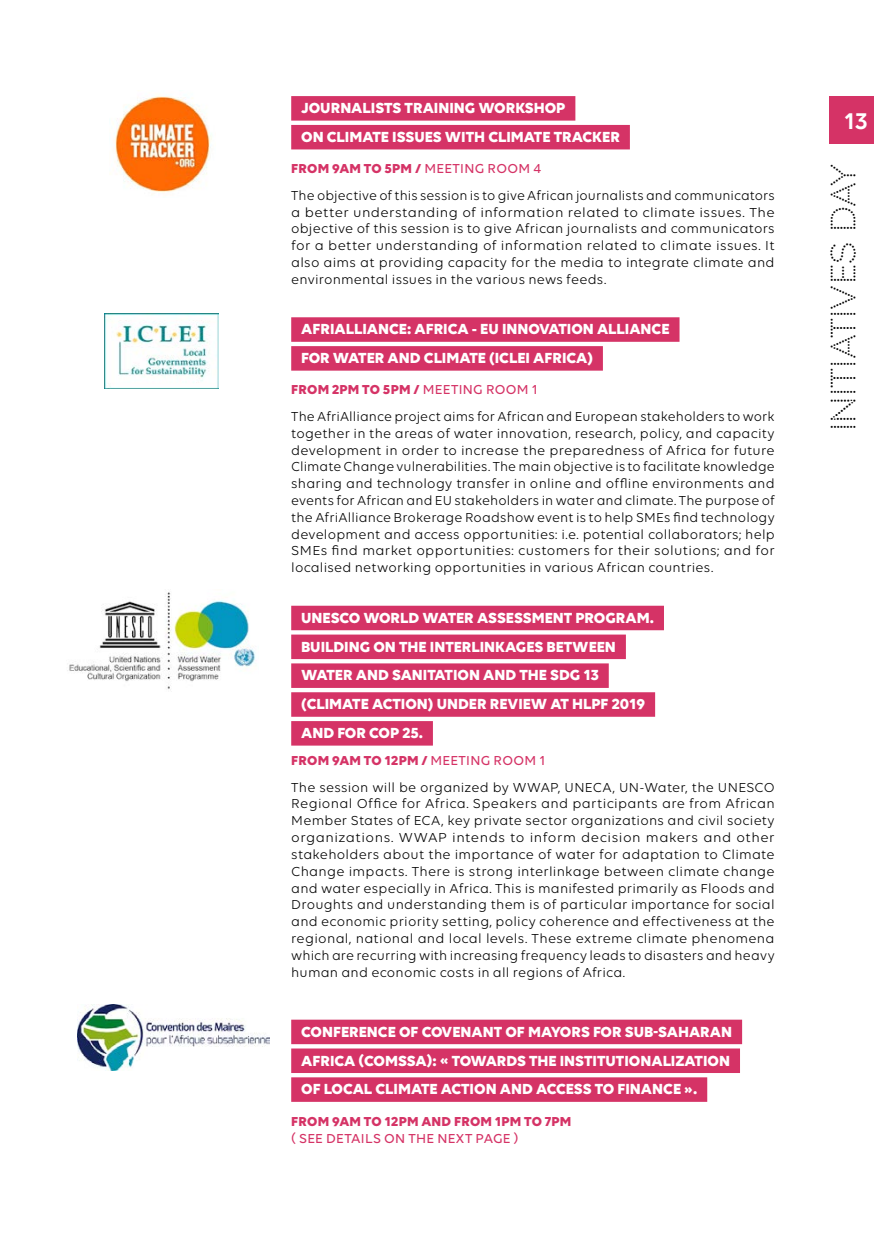
<style>
.page{position:relative;width:874px;height:1241px;background:#fff}
.page>*{position:absolute;margin:0;border:0;box-sizing:border-box;transform-origin:0 0}
.t1{font:35px "Punto";letter-spacing:.005em;color:#000}
.t2{font:600 24.5px "Volte";color:#fff}
.incise_rose_petit{font:700 15.75px "Volte";color:#fff}
.texte_evenement{font:14px/16.8px "Volte";letter-spacing:.015em;color:#000;text-align:justify}
.date_lieu_rouge{font:700 14px "Volte";letter-spacing:.01em;color:#d53366}
.date_lieu_rouge-2{font:500 14px "Volte";letter-spacing:.025em;color:#d53366}
.s1{font-weight:500}
</style>
<div class="page">
<div style="left:828px;top:96px;width:45px;height:48px;background:#d53366"></div>
<div style="left:291px;top:96px;width:284px;height:25px;background:#d53366"></div>
<div style="left:291px;top:125px;width:338px;height:24px;background:#d53366"></div>
<div style="left:291px;top:317px;width:388px;height:25px;background:#d53366"></div>
<div style="left:291px;top:346px;width:311px;height:24px;background:#d53366"></div>
<div style="left:291px;top:605px;width:372px;height:25px;background:#d53366"></div>
<div style="left:291px;top:634px;width:334px;height:25px;background:#d53366"></div>
<div style="left:291px;top:663px;width:317px;height:24px;background:#d53366"></div>
<div style="left:291px;top:692px;width:363px;height:24px;background:#d53366"></div>
<div style="left:291px;top:721px;width:141px;height:24px;background:#d53366"></div>
<div style="left:291px;top:1019px;width:450px;height:24px;background:#d53366"></div>
<div style="left:291px;top:1048px;width:448px;height:24px;background:#d53366"></div>
<div style="left:291px;top:1077px;width:415px;height:24px;background:#d53366"></div>
<img style="left:78px;top:1004px;width:191px;height:66px">
<img style="left:67px;top:592px;width:189px;height:97px">
<img style="left:114px;top:96px;width:98px;height:99px">
<img style="left:105px;top:313px;width:113px;height:76px">
<p class="incise_rose_petit" style="left:301px;top:98px;width:266px">JOURNALISTS TRAINING WORKSHOP</p>
<p class="incise_rose_petit" style="left:301px;top:127px;width:320px">ON CLIMATE ISSUES WITH CLIMATE TRACKER</p>
<p class="date_lieu_rouge" style="left:291px;top:160px;width:251px">FROM 9AM TO 5PM / <span class="s1">MEETING ROOM 4</span></p>
<p class="texte_evenement" style="left:291px;top:186px;width:485px">The objective of this session is to give African journalists and communicators a better understanding of information related to climate issues. The objective of this session is to give African journalists and communicators for a better understanding of information related to climate issues. It also aims at providing capacity for the media to integrate climate and environmental issues in the various news feeds.</p>
<p class="incise_rose_petit" style="left:301px;top:319px;width:370px">AFRIALLIANCE: AFRICA - EU INNOVATION ALLIANCE</p>
<p class="incise_rose_petit" style="left:301px;top:348px;width:293px">FOR WATER AND CLIMATE (ICLEI AFRICA)</p>
<p class="date_lieu_rouge" style="left:291px;top:381px;width:248px">FROM 2PM TO 5PM / <span class="s1">MEETING ROOM 1</span></p>
<p class="texte_evenement" style="left:291px;top:407px;width:485px">The AfriAlliance project aims for African and European stakeholders to work together in the areas of water innovation, research, policy, and capacity development in order to increase the preparedness of Africa for future Climate Change vulnerabilities. The main objective is to facilitate knowledge sharing and technology transfer in online and offline environments and events for African and EU stakeholders in water and climate. The purpose of the AfriAlliance Brokerage Roadshow event is to help SMEs find technology development and access opportunities: i.e. potential collaborators; help SMEs find market opportunities: customers for their solutions; and for localised networking opportunities in various African countries.</p>
<p class="incise_rose_petit" style="left:301px;top:608px;width:354px">UNESCO WORLD WATER ASSESSMENT PROGRAM.</p>
<p class="incise_rose_petit" style="left:301px;top:637px;width:316px">BUILDING ON THE INTERLINKAGES BETWEEN</p>
<p class="incise_rose_petit" style="left:301px;top:665px;width:299px">WATER AND SANITATION AND THE SDG 13</p>
<p class="incise_rose_petit" style="left:301px;top:694px;width:345px">(CLIMATE ACTION) UNDER REVIEW AT HLPF 2019</p>
<p class="incise_rose_petit" style="left:301px;top:723px;width:123px">AND FOR COP 25.</p>
<p class="date_lieu_rouge" style="left:291px;top:751px;width:255px">FROM 9AM TO 12PM / <span class="s1">MEETING ROOM 1</span></p>
<p class="texte_evenement" style="left:291px;top:778px;width:484px">The session will be organized by WWAP, UNECA, UN-Water, the UNESCO Regional Office for Africa. Speakers and participants are from African Member States of ECA, key private sector organizations and civil society organizations. WWAP intends to inform decision makers and other stakeholders about the importance of water for adaptation to Climate Change impacts. There is strong interlinkage between climate change and water especially in Africa. This is manifested primarily as Floods and Droughts and understanding them is of particular importance for social and economic priority setting, policy coherence and effectiveness at the regional, national and local levels. These extreme climate phenomena which are recurring with increasing frequency leads to disasters and heavy human and economic costs in all regions of Africa.</p>
<p class="incise_rose_petit" style="left:301px;top:1021px;width:432px">CONFERENCE OF COVENANT OF MAYORS FOR SUB-SAHARAN</p>
<p class="incise_rose_petit" style="left:301px;top:1050px;width:430px">AFRICA (COMSSA): « TOWARDS THE INSTITUTIONALIZATION</p>
<p class="incise_rose_petit" style="left:301px;top:1079px;width:397px">OF LOCAL CLIMATE ACTION AND ACCESS TO FINANCE ».</p>
<p class="date_lieu_rouge" style="left:291px;top:1112px;width:281px">FROM 9AM TO 12PM AND FROM 1PM TO 7PM</p>
<p class="date_lieu_rouge-2" style="left:291px;top:1130px;width:228px">( SEE DETAILS ON THE NEXT PAGE )</p>
<h2 class="t2" style="left:843px;top:107px;width:25px">13</h2>
<p class="t1" style="left:822px;top:431px;width:269px;rotate:-90deg">INITIATIVES DAY</p>
</div>
